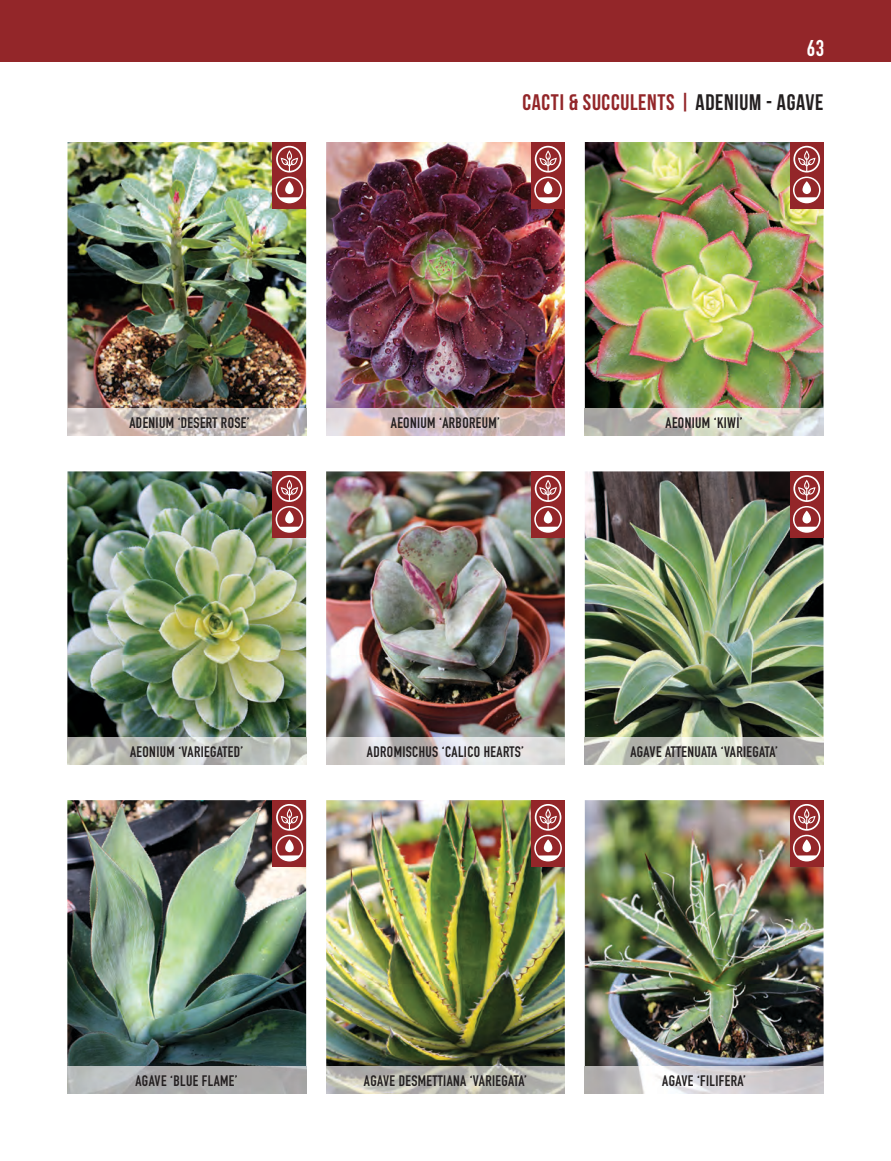
<style>
.page{position:relative;width:891px;height:1161px;background:#fff}
.page>*{position:absolute;margin:0;border:0;box-sizing:border-box;transform-origin:0 0}
.t1{font:22.5px "Bebas Neue";letter-spacing:.03em;color:#932629}
.t2{font:700 22.5px "DIN Condensed";color:#fff}
.t3{font:700 15px "DIN Condensed";letter-spacing:.025em;color:#231f20}
.s1{color:#231f20}
</style>
<div class="page">
<div style="left:0;top:0;width:891px;height:61px;background:#932629"></div>
<img style="left:326px;top:471px;width:239px;height:267px">
<img style="left:326px;top:738px;width:239px;height:27px">
<img style="left:68px;top:142px;width:238px;height:267px">
<img style="left:68px;top:409px;width:238px;height:27px">
<img style="left:585px;top:142px;width:239px;height:294px">
<img style="left:585px;top:409px;width:238px;height:27px">
<img style="left:67px;top:800px;width:239px;height:266px">
<img style="left:326px;top:800px;width:239px;height:266px">
<img style="left:326px;top:1066px;width:239px;height:28px">
<img style="left:326px;top:142px;width:239px;height:267px">
<img style="left:326px;top:409px;width:239px;height:27px">
<img style="left:67px;top:471px;width:239px;height:267px">
<img style="left:67px;top:738px;width:239px;height:27px">
<img style="left:585px;top:800px;width:239px;height:266px">
<img style="left:585px;top:1066px;width:239px;height:28px">
<img style="left:585px;top:471px;width:239px;height:267px">
<img style="left:585px;top:738px;width:239px;height:27px">
<div style="left:273px;top:142px;width:33px;height:67px;background:#932629"></div>
<svg style="left:276px;top:146px;width:27px;height:57px"></svg>
<div style="left:531px;top:142px;width:34px;height:67px;background:#932629"></div>
<svg style="left:534px;top:146px;width:28px;height:57px"></svg>
<div style="left:790px;top:142px;width:34px;height:67px;background:#932629"></div>
<svg style="left:793px;top:146px;width:28px;height:57px"></svg>
<div style="left:273px;top:471px;width:33px;height:67px;background:#932629"></div>
<svg style="left:276px;top:475px;width:27px;height:58px"></svg>
<div style="left:531px;top:471px;width:34px;height:67px;background:#932629"></div>
<svg style="left:534px;top:475px;width:28px;height:58px"></svg>
<div style="left:790px;top:471px;width:34px;height:67px;background:#932629"></div>
<svg style="left:793px;top:475px;width:28px;height:58px"></svg>
<div style="left:273px;top:800px;width:33px;height:67px;background:#932629"></div>
<svg style="left:276px;top:804px;width:27px;height:57px"></svg>
<div style="left:531px;top:800px;width:34px;height:67px;background:#932629"></div>
<svg style="left:534px;top:804px;width:28px;height:57px"></svg>
<div style="left:790px;top:800px;width:34px;height:67px;background:#932629"></div>
<svg style="left:793px;top:804px;width:28px;height:57px"></svg>
<h1 class="t2" style="left:807px;top:33px;width:19px">63</h1>
<h1 class="t1" style="left:522px;top:90px;width:303px">CACTI &amp; SUCCULENTS | <span class="s1">ADENIUM - AGAVE</span></h1>
<p class="t3" style="left:391px;top:412px;width:111px">AEONIUM ‘ARBOREUM’</p>
<p class="t3" style="left:129px;top:412px;width:122px">ADENIUM ‘DESERT ROSE’</p>
<p class="t3" style="left:666px;top:412px;width:79px">AEONIUM ‘KIWI’</p>
<p class="t3" style="left:130px;top:741px;width:115px">AEONIUM ‘VARIEGATED’</p>
<p class="t3" style="left:367px;top:741px;width:159px">ADROMISCHUS ‘CALICO HEARTS’</p>
<p class="t3" style="left:630px;top:741px;width:149px">AGAVE ATTENUATA ‘VARIEGATA’</p>
<p class="t3" style="left:135px;top:1070px;width:104px">AGAVE ‘BLUE FLAME’</p>
<p class="t3" style="left:364px;top:1070px;width:164px">AGAVE DESMETTIANA ‘VARIEGATA’</p>
<p class="t3" style="left:662px;top:1070px;width:85px">AGAVE ‘FILIFERA’</p>
</div>
